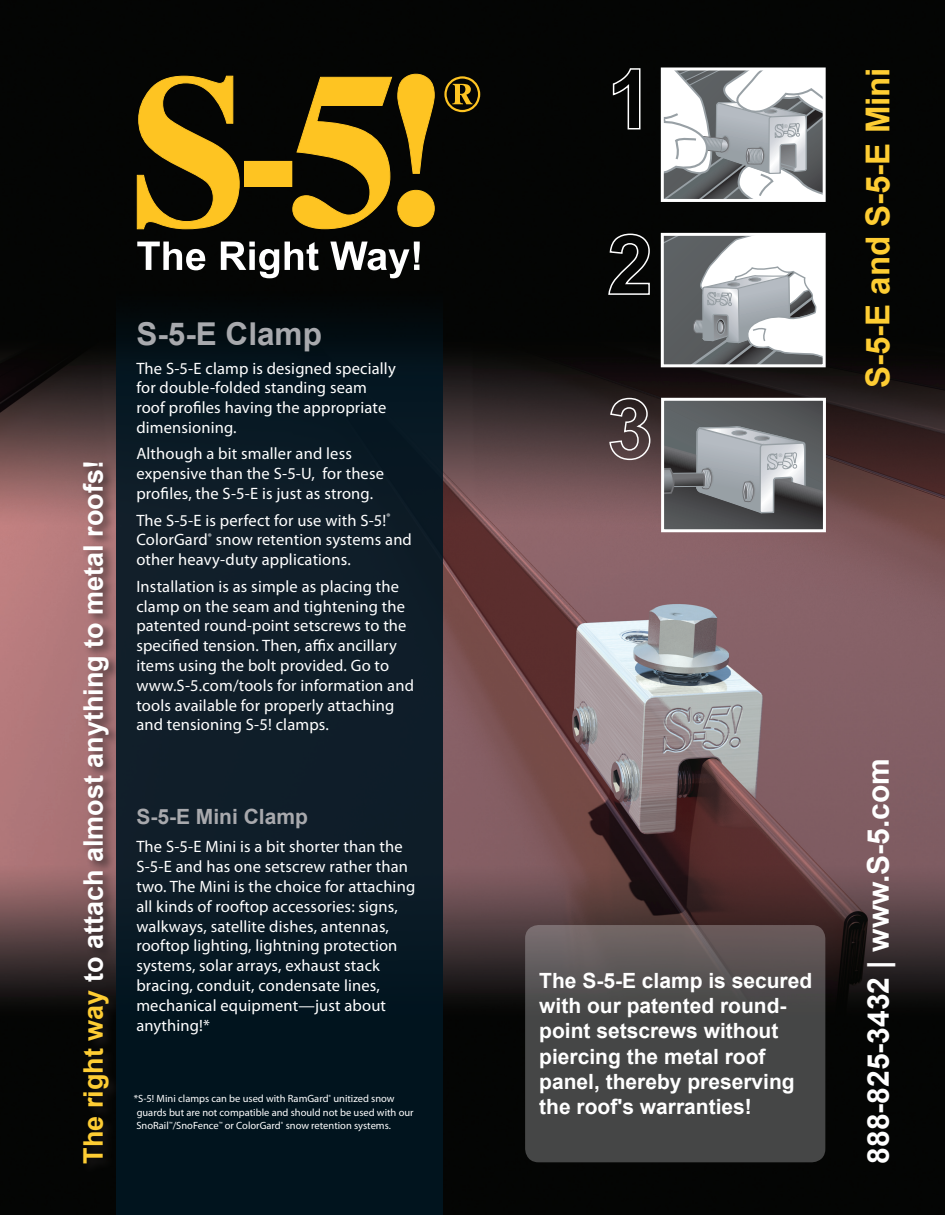
<style>
.page{position:relative;width:945px;height:1215px;background:#fff}
.page>*{position:absolute;margin:0;border:0;box-sizing:border-box;transform-origin:0 0}
.Product_Name{font:700 33px "Arial";color:#fecd33}
.Main_Clamp_Title{font:700 31.5px "Arial";color:#a8a9ad}
.t1{font:700 30px "Arial";color:#fff}
.t2{font:700 27px "Arial";color:#fff}
.Front_-_Highlighted{font:700 21px/25.2px "Arial";color:#fff}
.Sub_Clamp_Title{font:700 21px "Arial";color:#a8a9ad}
.Front_Page_Text{font:16.5px/19.8px "Myriad Pro";letter-spacing:.01em;color:#fff}
.Asterisk{font:10.5px/13.5px "Myriad Pro";color:#fff}
.t3{font:8.85px "Myriad";color:#98a0a5}
.t4{font:8.4px "Myriad";color:#98a0a5}
.t5{font:8.1px "Myriad";color:#98a0a5}
.s1{color:#fecd33}
</style>
<div class="page">
<img style="left:0;top:0;width:945px;height:1215px">
<svg style="left:116px;top:0;width:327px;height:1215px;fill:#071823"></svg>
<svg style="left:525px;top:925px;width:300px;height:237px;fill:#454646"></svg>
<svg style="left:665px;top:72px;width:157px;height:126px"></svg>
<div style="left:661px;top:68px;width:165px;height:134px;border:3px solid #fff"></div>
<svg style="left:612px;top:67px;width:29px;height:63px"></svg>
<svg style="left:665px;top:237px;width:157px;height:126px"></svg>
<div style="left:661px;top:233px;width:165px;height:134px;border:3px solid #fff"></div>
<svg style="left:607px;top:233px;width:44px;height:63px"></svg>
<svg style="left:665px;top:402px;width:157px;height:126px"></svg>
<div style="left:661px;top:398px;width:165px;height:134px;border:3px solid #fff"></div>
<svg style="left:608px;top:397px;width:43px;height:64px"></svg>
<div style="left:81px;top:460px;width:40px;height:715px;background:#231f20;opacity:.75"></div>
<svg style="left:137px;top:242px;width:68px;height:28px"></svg>
<svg style="left:221px;top:242px;width:58px;height:36px"></svg>
<svg style="left:285px;top:242px;width:34px;height:28px"></svg>
<svg style="left:330px;top:242px;width:90px;height:36px"></svg>
<svg style="left:137px;top:76px;width:103px;height:153px"></svg>
<div style="left:245px;top:161px;width:47px;height:25px;background:#fec422"></div>
<div style="left:245px;top:161px;width:47px;height:26px;border:1px solid #fec422"></div>
<svg style="left:293px;top:74px;width:142px;height:155px"></svg>
<svg style="left:444px;top:76px;width:36px;height:36px"></svg>
<p class="t2" style="left:75px;top:1164px;width:705px;rotate:-90deg"><span class="s1">The right way</span> to attach almost anything to metal roofs!</p>
<p class="Main_Clamp_Title" style="left:136px;top:313px;width:187px">S-5-E Clamp</p>
<p class="Front_Page_Text" style="left:136px;top:358px;width:261px">The S-5-E clamp is designed specially for double-folded standing seam roof profiles having the appropriate dimensioning.</p>
<p class="Front_Page_Text" style="left:136px;top:444px;width:249px">Although a bit smaller and less expensive than the S-5-U, for these profiles, the S-5-E is just as strong.</p>
<p class="Front_Page_Text" style="left:136px;top:510px;width:277px">The S-5-E is perfect for use with S-5!<sup>®<br></sup>ColorGard<sup>®</sup> snow retention systems and other heavy-duty applications.</p>
<p class="Front_Page_Text" style="left:136px;top:576px;width:279px">Installation is as simple as placing the clamp on the seam and tightening the patented round-point setscrews to the specified tension. Then, affix ancillary items using the bolt provided. Go to www.S-5.com/tools for information and tools available for properly attaching and tensioning S-5! clamps.</p>
<p class="Sub_Clamp_Title" style="left:136px;top:802px;width:173px">S-5-E Mini Clamp</p>
<p class="Front_Page_Text" style="left:136px;top:837px;width:280px">The S-5-E Mini is a bit shorter than the S-5-E and has one setscrew rather than two. The Mini is the choice for attaching all kinds of rooftop accessories: signs, walkways, satellite dishes, antennas, rooftop lighting, lightning protection systems, solar arrays, exhaust stack bracing, conduit, condensate lines, mechanical equipment—just about anything!*</p>
<p class="Asterisk" style="left:134px;top:1092px;width:281px">*S-5! Mini clamps can be used with RamGard<sup>®</sup> unitized snow guards but are not compatible and should not be used with our<br>SnoRail<sup>™</sup>/SnoFence<sup>™</sup> or ColorGard<sup>®</sup> snow retention systems.</p>
<p class="t4" style="left:784px;top:123px;width:6px">®</p>
<p class="t3" style="left:716px;top:291px;width:6px">®</p>
<p class="t5" style="left:779px;top:452px;width:6px">®</p>
<p class="Product_Name" style="left:856px;top:388px;width:322px;rotate:-90deg">S-5-E and S-5-E Mini</p>
<p class="Front_-_Highlighted" style="left:539px;top:969px;width:275px">The S-5-E clamp is secured with our patented round&shy;point setscrews without piercing the metal roof panel, thereby preserving the roof's warranties!</p>
<p class="t1" style="left:858px;top:1164px;width:407px;rotate:-90deg">888-825-3432 | www.S-5.com</p>
</div>
